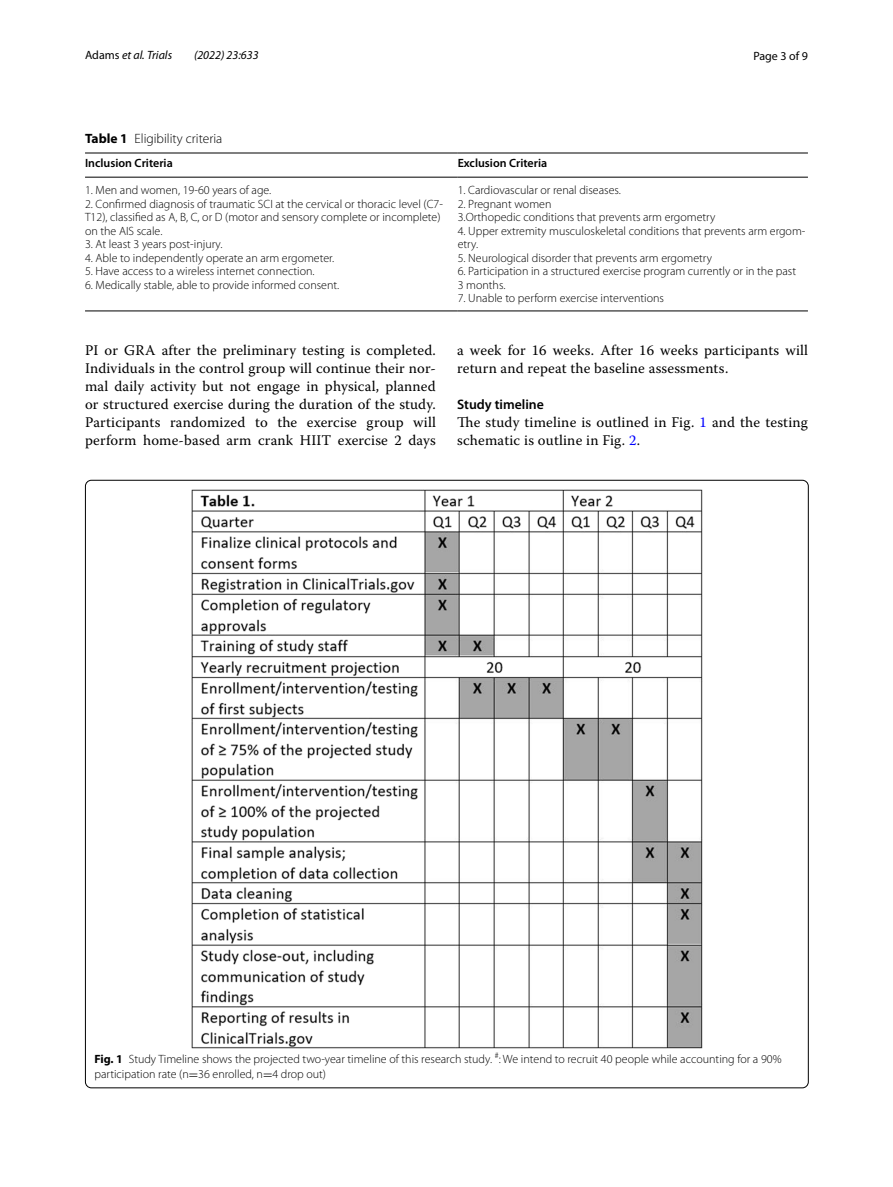
<style>
.page{position:relative;width:893px;height:1187px;background:#fff}
.page>*{position:absolute;margin:0;border:0;box-sizing:border-box;transform-origin:0 0}
.t1{font:14.7px/18px "Warnock Pro";letter-spacing:.015em;color:#000}
.t2{font:600 13.8px "Myriad Pro";color:#000}
.t3{font:300 13.5px "Myriad Pro";color:#000}
.t4{font:300 12px/13.5px "Myriad Pro";color:#000}
.t5{font:600 12px "Myriad Pro";color:#000}
.t6{font:italic 12px "Myriad Pro";color:#000}
.t7{font:12px "Myriad Pro";color:#000}
.s1{font-style:normal}
.s2{font-weight:700}
.s3{color:#00f}
.s4{font-family:"MTSY";font-weight:400}
</style>
<div class="page">
<hr style="left:85px;top:153px;width:373px;height:1px;background:#000">
<hr style="left:85px;top:177px;width:373px;height:1px;background:#000">
<hr style="left:458px;top:153px;width:350px;height:1px;background:#000">
<hr style="left:458px;top:177px;width:350px;height:1px;background:#000">
<hr style="left:85px;top:310px;width:373px;height:1px;background:#000">
<hr style="left:458px;top:310px;width:350px;height:1px;background:#000">
<img style="left:192px;top:489px;width:510px;height:559px">
<p class="t6" style="left:85px;top:48px;width:89px"><span class="s1">Adams</span> et al. Trials</p>
<p class="t6" style="left:194px;top:48px;width:66px">(2022) 23:633</p>
<p class="t7" style="left:753px;top:48px;width:56px">Page 3 of 9</p>
<p class="t3" style="left:85px;top:131px;width:139px"><span class="s2">Table 1</span> Eligibility criteria</p>
<p class="t5" style="left:85px;top:156px;width:89px">Inclusion Criteria</p>
<p class="t5" style="left:458px;top:156px;width:91px">Exclusion Criteria</p>
<p class="t4" style="left:85px;top:184px;width:188px">1. Men and women, 19-60 years of age.</p>
<p class="t4" style="left:85px;top:197px;width:359px">2. Confirmed diagnosis of traumatic SCI at the cervical or thoracic level (C7-<br>T12), classified as A, B, C, or D (motor and sensory complete or incomplete) on the AIS scale.</p>
<p class="t4" style="left:85px;top:238px;width:139px">3. At least 3 years post-injury.</p>
<p class="t4" style="left:85px;top:251px;width:251px">4. Able to independently operate an arm ergometer.</p>
<p class="t4" style="left:85px;top:265px;width:231px">5. Have access to a wireless internet connection.</p>
<p class="t4" style="left:85px;top:278px;width:256px">6. Medically stable, able to provide informed consent.</p>
<p class="t4" style="left:458px;top:184px;width:165px">1. Cardiovascular or renal diseases.</p>
<p class="t4" style="left:458px;top:197px;width:259px">2. Pregnant women<br>3.Orthopedic conditions that prevents arm ergometry</p>
<p class="t4" style="left:458px;top:224px;width:349px">4. Upper extremity musculoskeletal conditions that prevents arm ergom‑ etry.</p>
<p class="t4" style="left:458px;top:251px;width:256px">5. Neurological disorder that prevents arm ergometry</p>
<p class="t4" style="left:458px;top:265px;width:340px">6. Participation in a structured exercise program currently or in the past<br>3 months.</p>
<p class="t4" style="left:458px;top:292px;width:208px">7. Unable to perform exercise interventions</p>
<p class="t1" style="left:85px;top:341px;width:352px;text-align:justify">PI or GRA after the preliminary testing is completed.<br>Individuals in the control group will continue their nor&shy;mal daily activity but not engage in physical, planned or structured exercise during the duration of the study.<br>Participants randomized to the exercise group will perform home-based arm crank HIIT exercise 2 days</p>
<p class="t1" style="left:457px;top:341px;width:352px">a week for 16 weeks. After 16 weeks participants will return and repeat the baseline assessments.</p>
<p class="t2" style="left:457px;top:396px;width:88px">Study timeline</p>
<p class="t1" style="left:457px;top:413px;width:352px">The study timeline is outlined in Fig. <span class="s3">1</span> and the testing schematic is outline in Fig. <span class="s3">2</span>.</p>
<p class="t4" style="left:94px;top:1051px;width:689px;line-height:15px"><span class="s2">Fig. 1</span> Study Timeline shows the projected two-year timeline of this research study. <sup>#</sup>: We intend to recruit 40 people while accounting for a 90% participation rate (n<span class="s4">=</span>36 enrolled, n<span class="s4">=</span>4 drop out)</p>
</div>
